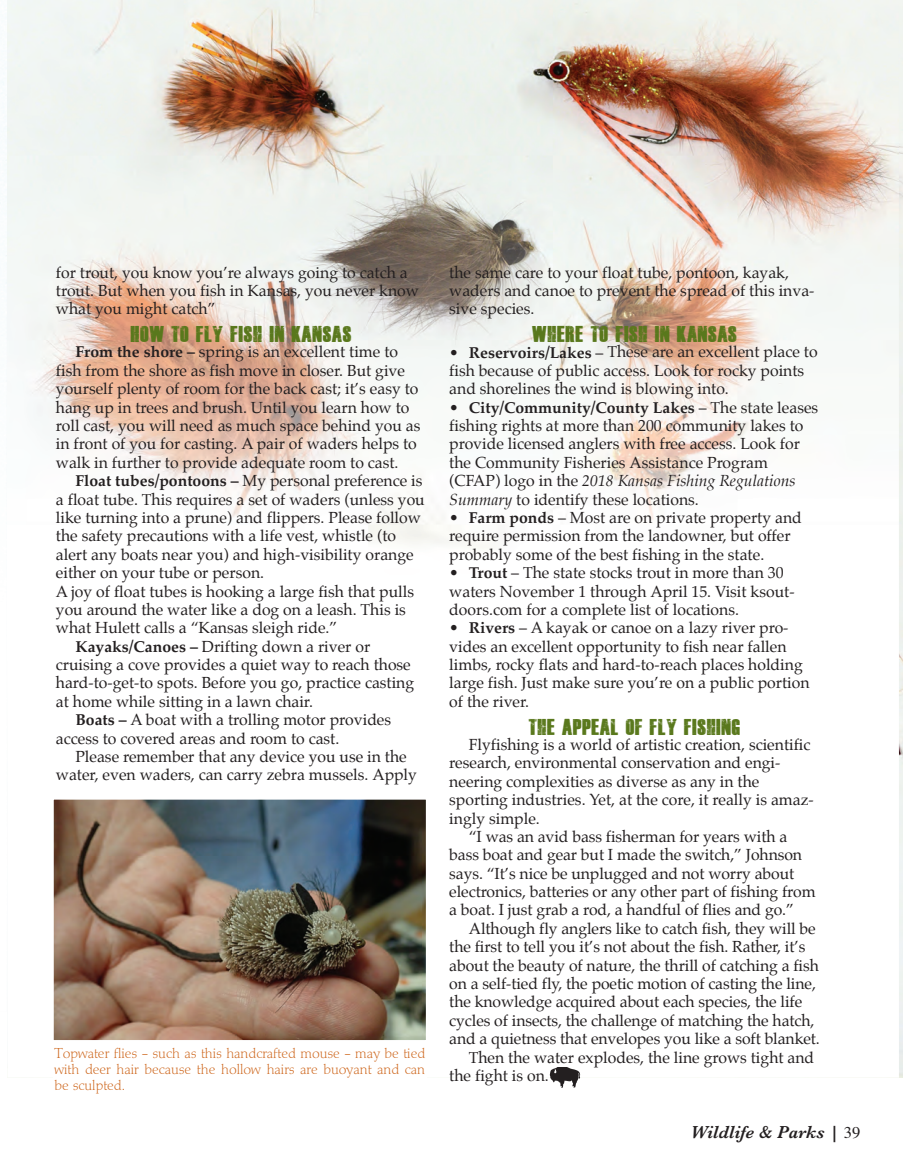
<style>
.page{position:relative;width:903px;height:1173px;background:#fff}
.page>*{position:absolute;margin:0;border:0;box-sizing:border-box;transform-origin:0 0}
.t1{font:italic 600 18px "Baskerville";color:#231f20}
.t2{font:15.75px/18.5px "Palatino";color:#231f20}
.t3{font:15.75px "Dead Kansas";color:#59781c}
.t4{font:15px/15.8px "Palton Light DTC";color:#cd6419;text-align:justify}
.s1{font-weight:700}
.s2{font-style:italic}
.s3{font-family:"Times";font-weight:400;font-style:normal;font-size:16.5px}
</style>
<div class="page">
<img style="left:6px;top:0;width:892px;height:1088px">
<img style="left:6px;top:258px;width:2px;height:830px">
<img style="left:55px;top:800px;width:369px;height:238px">
<div style="left:53px;top:798px;width:373px;height:242px;border:1px solid #fff"></div>
<svg style="left:549px;top:1067px;width:31px;height:20px"></svg>
<div style="left:53px;top:1046px;width:373px;height:53px;background:#fff"></div>
<p class="t2" style="left:56px;top:264px;width:364px">for trout, you know you’re always going to catch a trout. But when you fish in Kansas, you never know what you might catch”</p>
<p class="t3" style="left:131px;top:324px;width:222px">HOW TO FLY FISH IN KANSAS</p>
<p class="t2" style="left:75px;top:344px;width:324px"><span class="s1">From the shore –</span> spring is an excellent time to</p>
<p class="t2" style="left:56px;top:362px;width:350px">fish from the shore as fish move in closer. But give</p>
<p class="t2" style="left:56px;top:380px;width:364px">yourself plenty of room for the back cast; it’s easy to</p>
<p class="t2" style="left:56px;top:399px;width:355px">hang up in trees and brush. Until you learn how to</p>
<p class="t2" style="left:56px;top:417px;width:366px">roll cast, you will need as much space behind you as</p>
<p class="t2" style="left:56px;top:436px;width:362px">in front of you for casting. A pair of waders helps to</p>
<p class="t2" style="left:56px;top:454px;width:344px">walk in further to provide adequate room to cast.</p>
<p class="t2" style="left:75px;top:472px;width:348px"><span class="s1">Float tubes/pontoons –</span> My personal preference is</p>
<p class="t2" style="left:56px;top:491px;width:370px">a float tube. This requires a set of waders (unless you</p>
<p class="t2" style="left:56px;top:509px;width:366px">like turning into a prune) and flippers. Please follow</p>
<p class="t2" style="left:56px;top:527px;width:341px">the safety precautions with a life vest, whistle (to</p>
<p class="t2" style="left:56px;top:546px;width:359px">alert any boats near you) and high-visibility orange</p>
<p class="t2" style="left:56px;top:564px;width:210px">either on your tube or person.</p>
<p class="t2" style="left:56px;top:583px;width:359px">A joy of float tubes is hooking a large fish that pulls</p>
<p class="t2" style="left:56px;top:601px;width:351px">you around the water like a dog on a leash. This is</p>
<p class="t2" style="left:56px;top:619px;width:283px">what Hulett calls a “Kansas sleigh ride.”</p>
<p class="t2" style="left:75px;top:638px;width:296px"><span class="s1">Kayaks/Canoes –</span> Drifting down a river or</p>
<p class="t2" style="left:56px;top:656px;width:356px">cruising a cove provides a quiet way to reach those</p>
<p class="t2" style="left:56px;top:675px;width:359px">hard-to-get-to spots. Before you go, practice casting</p>
<p class="t2" style="left:56px;top:693px;width:258px">at home while sitting in a lawn chair.</p>
<p class="t2" style="left:75px;top:711px;width:317px"><span class="s1">Boats –</span> A boat with a trolling motor provides</p>
<p class="t2" style="left:56px;top:730px;width:285px">access to covered areas and room to cast.</p>
<p class="t2" style="left:75px;top:748px;width:333px">Please remember that any device you use in the</p>
<p class="t2" style="left:56px;top:766px;width:362px">water, even waders, can carry zebra mussels. Apply</p>
<p class="t4" style="left:54px;top:1046px;width:372px">Topwater flies – such as this handcrafted mouse – may be tied with deer hair because the hollow hairs are buoyant and can be sculpted.</p>
<p class="t2" style="left:449px;top:264px;width:366px">the same care to your float tube, pontoon, kayak, waders and canoe to prevent the spread of this inva&shy;sive species.</p>
<p class="t3" style="left:532px;top:324px;width:206px">WHERE TO FISH IN KANSAS</p>
<p class="t2" style="left:449px;top:344px;width:370px">• <span class="s1">Reservoirs/Lakes</span> – These are an excellent place to fish because of public access. Look for rocky points and shorelines the wind is blowing into.</p>
<p class="t2" style="left:449px;top:399px;width:370px">• <span class="s1">City/Community/County Lakes</span> – The state leases fishing rights at more than 200 community lakes to provide licensed anglers with free access. Look for the Community Fisheries Assistance Program (CFAP) logo in the <span class="s2">2018 Kansas Fishing Regulations Summary</span> to identify these locations.</p>
<p class="t2" style="left:449px;top:509px;width:354px">• <span class="s1">Farm ponds</span> – Most are on private property and require permission from the landowner, but offer probably some of the best fishing in the state.</p>
<p class="t2" style="left:449px;top:564px;width:346px">• <span class="s1">Trout</span> – The state stocks trout in more than 30 waters November 1 through April 15. Visit ksout&shy;doors.com for a complete list of locations.</p>
<p class="t2" style="left:449px;top:619px;width:361px">• <span class="s1">Rivers</span> – A kayak or canoe on a lazy river pro&shy;vides an excellent opportunity to fish near fallen limbs, rocky flats and hard-to-reach places holding large fish. Just make sure you’re on a public portion of the river.</p>
<p class="t3" style="left:528px;top:717px;width:213px">THE APPEAL OF FLY FISHING</p>
<p class="t2" style="left:468px;top:736px;width:343px">Flyfishing is a world of artistic creation, scientific</p>
<p class="t2" style="left:449px;top:754px;width:332px">research, environmental conservation and engi-</p>
<p class="t2" style="left:449px;top:773px;width:311px">neering complexities as diverse as any in the</p>
<p class="t2" style="left:449px;top:791px;width:366px">sporting industries. Yet, at the core, it really is amaz-</p>
<p class="t2" style="left:449px;top:809px;width:92px">ingly simple.</p>
<p class="t2" style="left:468px;top:828px;width:320px">“I was an avid bass fisherman for years with a</p>
<p class="t2" style="left:449px;top:846px;width:354px">bass boat and gear but I made the switch,” Johnson</p>
<p class="t2" style="left:449px;top:865px;width:346px">says. “It’s nice be unplugged and not worry about</p>
<p class="t2" style="left:449px;top:883px;width:367px">electronics, batteries or any other part of fishing from</p>
<p class="t2" style="left:449px;top:901px;width:346px">a boat. I just grab a rod, a handful of flies and go.”</p>
<p class="t2" style="left:468px;top:920px;width:348px">Although fly anglers like to catch fish, they will be</p>
<p class="t2" style="left:449px;top:938px;width:357px">the first to tell you it’s not about the fish. Rather, it’s</p>
<p class="t2" style="left:449px;top:956px;width:371px">about the beauty of nature, the thrill of catching a fish</p>
<p class="t2" style="left:449px;top:975px;width:368px">on a self-tied fly, the poetic motion of casting the line,</p>
<p class="t2" style="left:449px;top:993px;width:354px">the knowledge acquired about each species, the life</p>
<p class="t2" style="left:449px;top:1012px;width:366px">cycles of insects, the challenge of matching the hatch,</p>
<p class="t2" style="left:449px;top:1030px;width:372px">and a quietness that envelopes you like a soft blanket.</p>
<p class="t2" style="left:468px;top:1048px;width:347px">Then the water explodes, the line grows tight and</p>
<p class="t2" style="left:449px;top:1067px;width:101px">the fight is on.</p>
<p class="t1" style="left:690px;top:1121px;width:171px">Wildlife &amp; Parks | <span class="s3">39</span></p>
</div>
